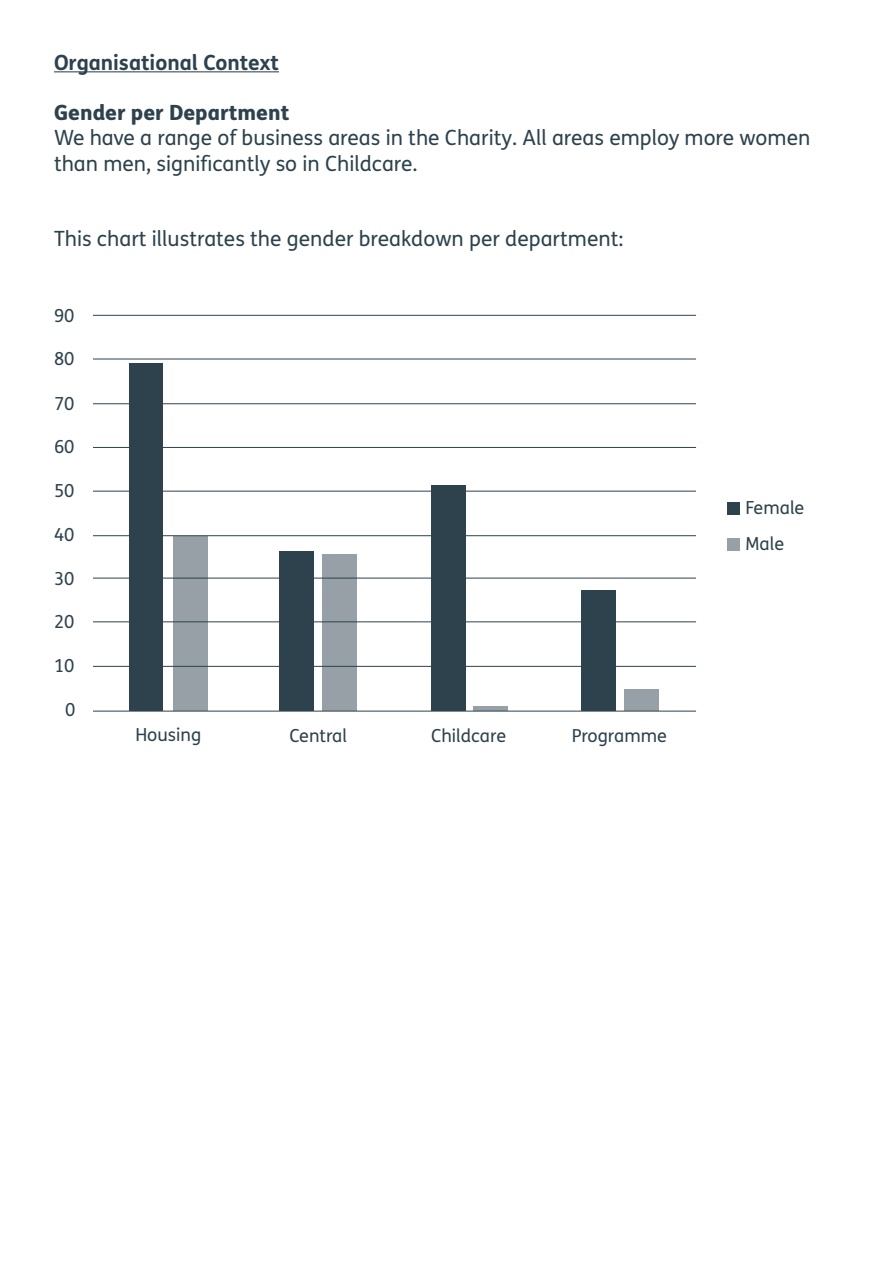
<style>
.page{position:relative;width:893px;height:1263px;background:#fff}
.page>*{position:absolute;margin:0;border:0;box-sizing:border-box;transform-origin:0 0}
.t1{font:21px/25.2px "FS Me";color:#2d424d}
.t2{font:700 21px "FS Me";color:#2d424d}
.t3{font:800 21px "FS Me";color:#2d424d}
.t4{font:18px "FS Me";color:#2d424d}
</style>
<div class="page">
<hr style="left:54px;top:71px;width:225px;height:1px;background:#2d424d">
<div style="left:728px;top:502px;width:12px;height:12px;background:#2d424d"></div>
<div style="left:728px;top:538px;width:12px;height:12px;background:#96a0a6"></div>
<hr style="left:93px;top:315px;width:603px;height:1px;background:#2d424d">
<hr style="left:93px;top:359px;width:603px;height:1px;background:#2d424d">
<hr style="left:93px;top:403px;width:603px;height:1px;background:#2d424d">
<hr style="left:93px;top:447px;width:603px;height:1px;background:#2d424d">
<hr style="left:93px;top:491px;width:603px;height:1px;background:#2d424d">
<hr style="left:93px;top:535px;width:603px;height:1px;background:#2d424d">
<hr style="left:93px;top:578px;width:603px;height:1px;background:#2d424d">
<hr style="left:93px;top:621px;width:603px;height:1px;background:#2d424d">
<hr style="left:93px;top:666px;width:603px;height:1px;background:#2d424d">
<hr style="left:93px;top:711px;width:603px;height:1px;background:#2d424d">
<div style="left:130px;top:363px;width:33px;height:348px;background:#2d424d"></div>
<div style="left:173px;top:536px;width:35px;height:175px;background:#96a0a6"></div>
<div style="left:279px;top:551px;width:35px;height:160px;background:#2d424d"></div>
<div style="left:322px;top:554px;width:35px;height:157px;background:#96a0a6"></div>
<div style="left:431px;top:485px;width:34px;height:226px;background:#2d424d"></div>
<div style="left:473px;top:706px;width:34px;height:5px;background:#96a0a6"></div>
<div style="left:581px;top:590px;width:35px;height:121px;background:#2d424d"></div>
<div style="left:624px;top:689px;width:34px;height:22px;background:#96a0a6"></div>
<p class="t2" style="left:54px;top:46px;width:226px">Organisational Context</p>
<p class="t3" style="left:54px;top:96px;width:237px">Gender per Department</p>
<p class="t1" style="left:54px;top:126px;width:758px">We have a range of business areas in the Charity. All areas employ more women than men, significantly so in Childcare.</p>
<p class="t1" style="left:54px;top:227px;width:571px">This chart illustrates the gender breakdown per department:</p>
<p class="t4" style="left:54px;top:305px;width:22px">90</p>
<p class="t4" style="left:54px;top:348px;width:22px">80</p>
<p class="t4" style="left:54px;top:393px;width:22px">70</p>
<p class="t4" style="left:54px;top:436px;width:22px">60</p>
<p class="t4" style="left:54px;top:481px;width:22px">50</p>
<p class="t4" style="left:54px;top:525px;width:22px">40</p>
<p class="t4" style="left:54px;top:568px;width:22px">30</p>
<p class="t4" style="left:54px;top:611px;width:22px">20</p>
<p class="t4" style="left:54px;top:655px;width:22px">10</p>
<p class="t4" style="left:65px;top:700px;width:12px">0</p>
<p class="t4" style="left:135px;top:724px;width:67px">Housing</p>
<p class="t4" style="left:289px;top:725px;width:59px">Central</p>
<p class="t4" style="left:431px;top:725px;width:77px">Childcare</p>
<p class="t4" style="left:572px;top:725px;width:96px">Programme</p>
<p class="t4" style="left:746px;top:497px;width:60px">Female</p>
<p class="t4" style="left:746px;top:533px;width:40px">Male</p>
</div>
